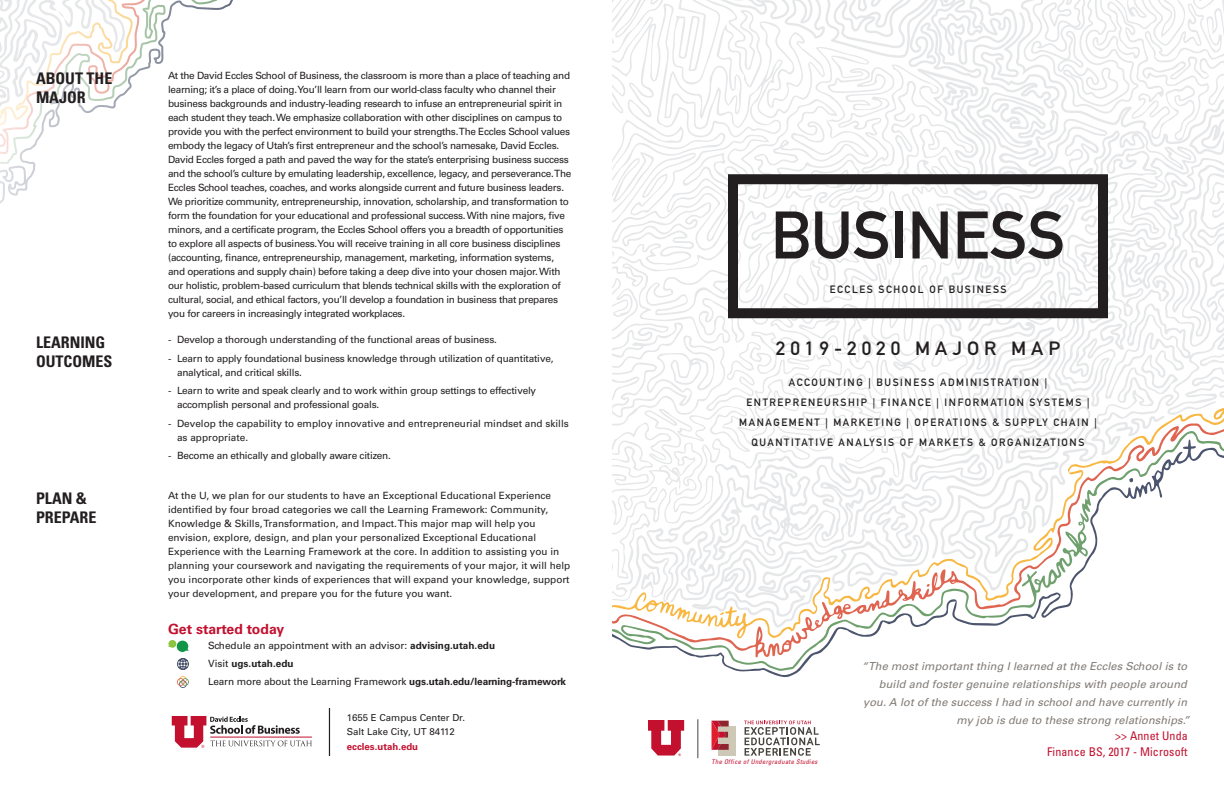
<style>
.page{position:relative;width:1224px;height:792px;background:#fff}
.page>*{position:absolute;margin:0;border:0;box-sizing:border-box;transform-origin:0 0}
.t1{font:66px "DIN Mittelschrift Std";color:#231f20}
.t2{font:19px "DIN Mittelschrift Std";letter-spacing:.25em;color:#231f20;scale:1.05 1}
.t3{font:700 condensed 16px/19.2px "Univers LT Std";color:#231f20}
.Body_Copy{font:700 14px "Univers LT Std";color:#c3102f}
.Body_Copy-2{font:condensed 12px "Univers LT Std";letter-spacing:.01em;color:#c3102f}
.Body_Copy-3{font:italic 11px/18px "Univers LT Std";letter-spacing:.01em;color:#807a75;text-align:right}
.t4{font:10.5px/20px "DIN Mittelschrift Std";letter-spacing:.15em;color:#231f20;text-align:center}
.Body_Copy-4{font:10px/14px "Univers LT Std";letter-spacing:-.03em;color:#231f20}
.Body_Copy-5{font:10px/14px "Univers LT Std";color:#231f20}
.Body_Copy-6{font:10px "Univers LT Std";letter-spacing:-.01em;color:#231f20}
.Body_Copy-7{font:700 10px "Univers LT Std";color:#231f20}
.Body_Copy-8{font:9.6px "Univers LT Std";color:#231f20}
.Body_Copy-9{font:700 9.6px "Univers LT Std";color:#c3102f}
.Body_Copy-10{font:italic condensed 6.5px "Univers LT Std";letter-spacing:.05em;color:#c3102f}
.s1{font-weight:700}
.s2{font-weight:400}
</style>
<div class="page">
<svg style="left:612px;top:592px;width:461px;height:79px"></svg>
<svg style="left:974px;top:0;width:250px;height:68px"></svg>
<svg style="left:974px;top:68px;width:250px;height:159px"></svg>
<svg style="left:612px;top:0;width:362px;height:186px"></svg>
<svg style="left:612px;top:186px;width:373px;height:406px"></svg>
<svg style="left:926px;top:227px;width:298px;height:365px"></svg>
<svg style="left:612px;top:401px;width:288px;height:228px"></svg>
<svg style="left:0;top:0;width:233px;height:204px"></svg>
<svg style="left:0;top:0;width:229px;height:105px"></svg>
<hr style="left:329px;top:708px;width:1px;height:48px;background:#231f20">
<div style="left:728px;top:174px;width:380px;height:144px;border:10px solid #231f20"></div>
<div style="left:718px;top:726px;width:18px;height:30px;background:#cec9b6"></div>
<svg style="left:712px;top:721px;width:17px;height:29px"></svg>
<svg style="left:744px;top:721px;width:76px;height:35px"></svg>
<svg style="left:648px;top:720px;width:36px;height:36px"></svg>
<hr style="left:697px;top:719px;width:1px;height:39px;background:#47453e">
<svg style="left:177px;top:658px;width:12px;height:12px"></svg>
<svg style="left:168px;top:640px;width:21px;height:12px"></svg>
<svg style="left:177px;top:676px;width:12px;height:12px"></svg>
<svg style="left:172px;top:716px;width:140px;height:32px"></svg>
<hr style="left:210px;top:737px;width:102px;height:1px;background:#c3102f">
<p class="t3" style="left:36px;top:68px;width:78px">ABOUT THE<br>MAJOR</p>
<p class="Body_Copy-4" style="left:168px;top:69px;width:405px">At the David Eccles School of Business, the classroom is more than a place of teaching and learning; it’s a place of doing. You’ll learn from our world-class faculty who channel their business backgrounds and industry-leading research to infuse an entrepreneurial spirit in each student they teach. We emphasize collaboration with other disciplines on campus to provide you with the perfect environment to build your strengths. The Eccles School values embody the legacy of Utah’s first entrepreneur and the school’s namesake, David Eccles.<br>David Eccles forged a path and paved the way for the state’s enterprising business success and the school’s culture by emulating leadership, excellence, legacy, and perseverance. The Eccles School teaches, coaches, and works alongside current and future business leaders.<br>We prioritize community, entrepreneurship, innovation, scholarship, and transformation to form the foundation for your educational and professional success. With nine majors, five minors, and a certificate program, the Eccles School offers you a breadth of opportunities to explore all aspects of business. You will receive training in all core business disciplines (accounting, finance, entrepreneurship, management, marketing, information systems, and operations and supply chain) before taking a deep dive into your chosen major. With our holistic, problem-based curriculum that blends technical skills with the exploration of cultural, social, and ethical factors, you’ll develop a foundation in business that prepares you for careers in increasingly integrated workplaces.</p>
<p class="t1" style="left:771px;top:197px;width:296px">BUSINESS</p>
<p class="t4" style="left:830px;top:280px;width:178px">ECCLES SCHOOL OF BUSINESS</p>
<p class="t3" style="left:36px;top:332px;width:78px">LEARNING<br>OUTCOMES</p>
<p class="Body_Copy-4" style="left:168px;top:333px;width:330px">- Develop a thorough understanding of the functional areas of business.</p>
<p class="Body_Copy-4" style="left:177px;top:351px;width:378px;text-indent:-9px">- Learn to apply foundational business knowledge through utilization of quantitative, analytical, and critical skills.</p>
<p class="Body_Copy-4" style="left:177px;top:384px;width:361px;text-indent:-9px">- Learn to write and speak clearly and to work within group settings to effectively accomplish personal and professional goals.</p>
<p class="Body_Copy-5" style="left:177px;top:416px;width:393px;text-indent:-9px">- Develop the capability to employ innovative and entrepreneurial mindset and skills as appropriate.</p>
<p class="Body_Copy-4" style="left:168px;top:449px;width:224px">- Become an ethically and globally aware citizen.</p>
<p class="t2" style="left:776px;top:337px;width:272px">2019-2020 MAJOR MAP</p>
<p class="t4" style="left:739px;top:372px;width:359px">ACCOUNTING | BUSINESS ADMINISTRATION | ENTREPRENEURSHIP | FINANCE | INFORMATION SYSTEMS | MANAGEMENT | MARKETING | OPERATIONS &amp; SUPPLY CHAIN | QUANTITATIVE ANALYSIS OF MARKETS &amp; ORGANIZATIONS</p>
<p class="t3" style="left:36px;top:488px;width:62px">PLAN &amp;<br>PREPARE</p>
<p class="Body_Copy-5" style="left:168px;top:489px;width:404px">At the U, we plan for our students to have an Exceptional Educational Experience identified by four broad categories we call the Learning Framework: Community, Knowledge &amp; Skills, Transformation, and Impact. This major map will help you envision, explore, design, and plan your personalized Exceptional Educational Experience with the Learning Framework at the core. In addition to assisting you in planning your coursework and navigating the requirements of your major, it will help you incorporate other kinds of experiences that will expand your knowledge, support your development, and prepare you for the future you want.</p>
<p class="Body_Copy" style="left:168px;top:621px;width:118px">Get started today</p>
<p class="Body_Copy-5" style="left:208px;top:638px;width:289px">Schedule an appointment with an advisor: <span class="s1">advising.utah.edu</span></p>
<p class="Body_Copy-7" style="left:208px;top:658px;width:87px"><span class="s2">Visit</span> ugs.utah.edu</p>
<p class="Body_Copy-6" style="left:208px;top:676px;width:360px">Learn more about the Learning Framework <span class="s1">ugs.utah.edu/learning-framework</span></p>
<p class="Body_Copy-8" style="left:347px;top:712px;width:120px">1655 E Campus Center Dr.</p>
<p class="Body_Copy-8" style="left:347px;top:726px;width:109px">Salt Lake City, UT 84112</p>
<p class="Body_Copy-9" style="left:347px;top:741px;width:73px">eccles.utah.edu</p>
<p class="Body_Copy-3" style="left:862px;top:657px;width:329px">“The most important thing I learned at the Eccles School is to build and foster genuine relationships with people around you. A lot of the success I had in school and have currently in my job is due to these strong relationships.”</p>
<p class="Body_Copy-2" style="left:1115px;top:728px;width:74px">&gt;&gt; Annet Unda</p>
<p class="Body_Copy-2" style="left:1047px;top:744px;width:142px">Finance BS, 2017 - Microsoft</p>
<p class="Body_Copy-10" style="left:712px;top:758px;width:108px">The Office of Undergraduate Studies</p>
</div>
